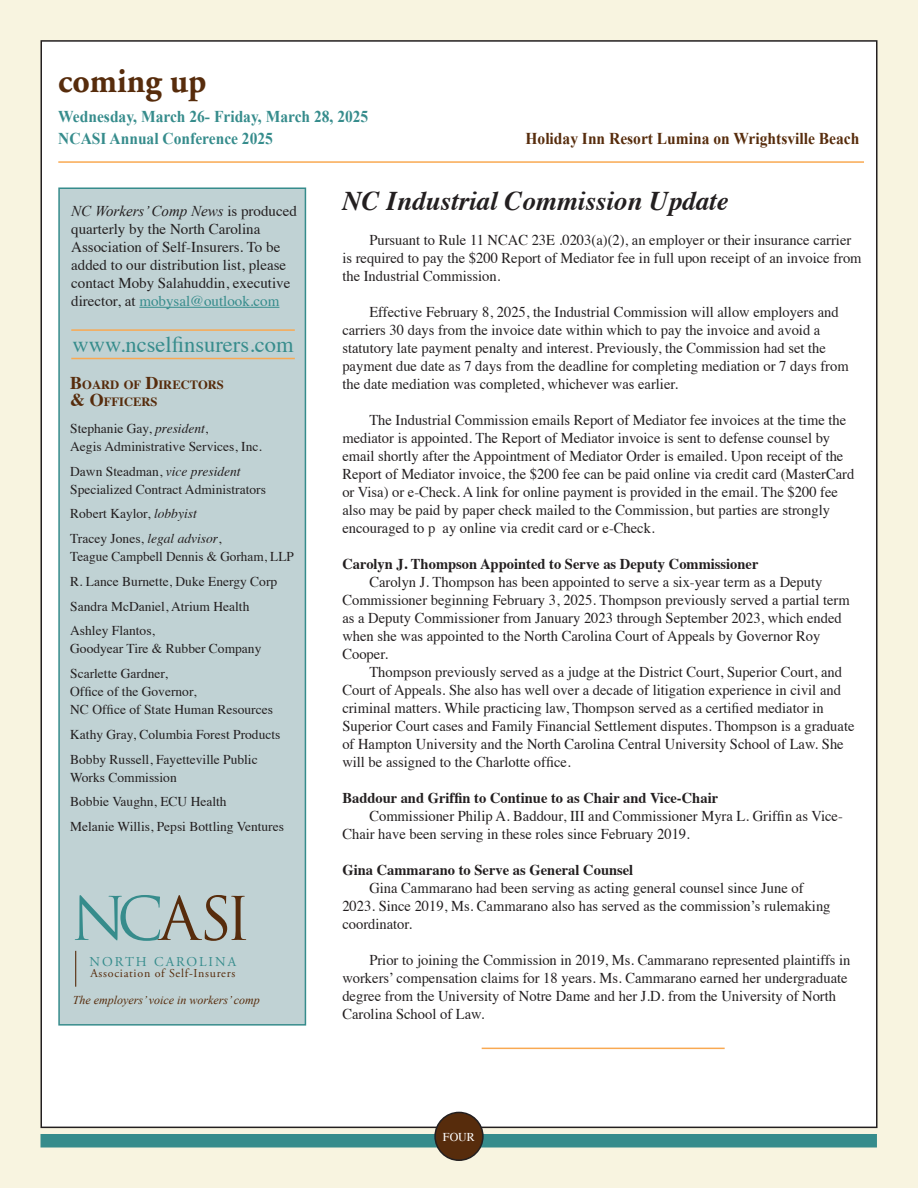
<style>
.page{position:relative;width:918px;height:1188px;background:#f8f4e0}
.page>*{position:absolute;margin:0;border:0;box-sizing:border-box;transform-origin:0 0}
.t1{font:58.5px "Trajan Pro";letter-spacing:-.1em;color:#572c0c}
.t2{font:700 36px "Adobe Garamond Pro";color:#572c0c;scale:.94 1}
.t3{font:italic 700 27px "Times";color:#231f20}
.t4{font:22.5px "Times";color:#368c8c}
.t5{font:700 16.5px "Times New Roman";color:#368c8c;scale:.94 1}
.t6{font:700 16.5px "Times New Roman";color:#572c0c;scale:.94 1}
.t7{font:15px/18px "Times";color:#231f20}
.t8{font:700 15px "Times";color:#231f20}
.t9{font:15px "Times";color:#368c8c}
.t10{font:italic 15px "Times New Roman";color:#231f20}
.t11{font:13.5px/18px "Times";color:#231f20}
.t12{font:13.5px "Adobe Garamond Pro";letter-spacing:.15em;color:#368c8c}
.t13{font:700 12.6px "Times";color:#572c0c}
.t14{font:italic 12px "Times New Roman";color:#572c0c}
.t15{font:12px "Adobe Garamond Pro";color:#572c0c}
.t16{font:12px "Times";color:#fff}
.s1{font-family:"Times";font-style:normal}
.s2{color:#231f20}
.s3{font-size:18px}
.s4{font-style:italic}
.s5{color:#368c8c}
</style>
<div class="page">
<div style="left:41px;top:41px;width:836px;height:1086px;background:#fff"></div>
<hr style="left:58px;top:161px;width:806px;height:2px;background:#f9a952">
<div style="left:40px;top:1134px;width:837px;height:14px;background:#368c8c"></div>
<div style="left:435px;top:1112px;width:48px;height:48px;background:#572c0c;border-radius:50%"></div>
<div style="left:434px;top:1112px;width:50px;height:49px;border:2px solid #231f20;border-radius:50%"></div>
<hr style="left:482px;top:1048px;width:243px;height:1px;background:#f9a952">
<div style="left:58px;top:187px;width:248px;height:839px;background:#c0d2d4;border:2px solid #368c8c"></div>
<hr style="left:139px;top:307px;width:140px;height:1px;background:#368c8c">
<hr style="left:75px;top:951px;width:1px;height:36px;background:#572c0c">
<hr style="left:71px;top:329px;width:224px;height:2px;background:#f9a952">
<hr style="left:71px;top:358px;width:224px;height:1px;background:#f9a952">
<p class="t2" style="left:58px;top:60px;width:159px">coming up</p>
<p class="t5" style="left:58px;top:105px;width:331px">Wednesday, March 26- Friday, March 28, 2025</p>
<p class="t5" style="left:58px;top:128px;width:230px">NCASI Annual Conference 2025</p>
<p class="t6" style="left:526px;top:128px;width:357px">Holiday Inn Resort Lumina on Wrightsville Beach</p>
<p class="t10" style="left:71px;top:201px;width:227px">NC Workers’ Comp News <span class="s1">is produced</span></p>
<p class="t7" style="left:71px;top:219px;width:191px">quarterly by the North Carolina</p>
<p class="t7" style="left:71px;top:237px;width:211px">Association of Self-Insurers. To be</p>
<p class="t7" style="left:71px;top:255px;width:216px">added to our distribution list, please</p>
<p class="t7" style="left:71px;top:273px;width:221px">contact Moby Salahuddin, executive</p>
<p class="t9" style="left:71px;top:287px;width:210px"><span class="s2">director, at</span> mobysal@outlook.com</p>
<p class="t4" style="left:73px;top:323px;width:223px">www.ncselfinsurers.com</p>
<p class="t13" style="left:70px;top:373px;width:155px"><span class="s3">B</span>OARD OF <span class="s3">D</span>IRECTORS</p>
<p class="t13" style="left:70px;top:390px;width:89px"><span class="s3">&amp; O</span>FFICERS</p>
<p class="t11" style="left:70px;top:418px;width:193px">Stephanie Gay, <span class="s4">president</span>,<br>Aegis Administrative Services, Inc.</p>
<p class="t11" style="left:70px;top:461px;width:197px">Dawn Steadman, <span class="s4">vice president<br></span>Specialized Contract Administrators</p>
<p class="t11" style="left:70px;top:504px;width:128px">Robert Kaylor, <span class="s4">lobbyist</span></p>
<p class="t11" style="left:70px;top:529px;width:225px">Tracey Jones, <span class="s4">legal advisor</span>,<br>Teague Campbell Dennis &amp; Gorham, LLP</p>
<p class="t11" style="left:70px;top:571px;width:209px">R. Lance Burnette, Duke Energy Corp</p>
<p class="t11" style="left:70px;top:596px;width:181px">Sandra McDaniel, Atrium Health</p>
<p class="t11" style="left:70px;top:621px;width:193px">Ashley Flantos,<br>Goodyear Tire &amp; Rubber Company</p>
<p class="t11" style="left:70px;top:664px;width:204px">Scarlette Gardner,<br>Office of the Governor,<br>NC Office of State Human Resources</p>
<p class="t11" style="left:70px;top:724px;width:212px">Kathy Gray, Columbia Forest Products</p>
<p class="t11" style="left:70px;top:749px;width:189px">Bobby Russell, Fayetteville Public<br>Works Commission</p>
<p class="t11" style="left:70px;top:792px;width:158px">Bobbie Vaughn, ECU Health</p>
<p class="t11" style="left:70px;top:817px;width:215px">Melanie Willis, Pepsi Bottling Ventures</p>
<p class="t1" style="left:71px;top:881px;width:182px"><span class="s5">NC</span>ASI</p>
<p class="t12" style="left:90px;top:954px;width:148px">NORTH CAROLINA</p>
<p class="t15" style="left:90px;top:966px;width:146px">Association of Self-Insurers</p>
<p class="t14" style="left:73px;top:992px;width:188px">The employers’ voice in workers’ comp</p>
<p class="t3" style="left:342px;top:176px;width:388px">NC Industrial Commission Update</p>
<p class="t7" style="left:342px;top:229px;width:521px;text-indent:27px">Pursuant to Rule 11 NCAC 23E .0203(a)(2), an employer or their insurance carrier is required to pay the $200 Report of Mediator fee in full upon receipt of an invoice from the Industrial Commission.</p>
<p class="t7" style="left:342px;top:301px;width:508px;text-indent:27px">Effective February 8, 2025, the Industrial Commission will allow employers and carriers 30 days from the invoice date within which to pay the invoice and avoid a statutory late payment penalty and interest. Previously, the Commission had set the payment due date as 7 days from the deadline for completing mediation or 7 days from the date mediation was completed, whichever was earlier.</p>
<p class="t7" style="left:342px;top:409px;width:513px;text-indent:27px">The Industrial Commission emails Report of Mediator fee invoices at the time the mediator is appointed. The Report of Mediator invoice is sent to defense counsel by email shortly after the Appointment of Mediator Order is emailed. Upon receipt of the Report of Mediator invoice, the $200 fee can be paid online via credit card (MasterCard or Visa) or e-Check. A link for online payment is provided in the email. The $200 fee also may be paid by paper check mailed to the Commission, but parties are strongly encouraged to p ay online via credit card or e-Check.</p>
<p class="t8" style="left:342px;top:549px;width:418px">Carolyn J. Thompson Appointed to Serve as Deputy Commissioner</p>
<p class="t7" style="left:342px;top:571px;width:509px;text-indent:27px">Carolyn J. Thompson has been appointed to serve a six-year term as a Deputy Commissioner beginning February 3, 2025. Thompson previously served a partial term as a Deputy Commissioner from January 2023 through September 2023, which ended when she was appointed to the North Carolina Court of Appeals by Governor Roy Cooper.</p>
<p class="t7" style="left:342px;top:661px;width:514px;text-indent:27px">Thompson previously served as a judge at the District Court, Superior Court, and Court of Appeals. She also has well over a decade of litigation experience in civil and criminal matters. While practicing law, Thompson served as a certified mediator in Superior Court cases and Family Financial Settlement disputes. Thompson is a graduate of Hampton University and the North Carolina Central University School of Law. She will be assigned to the Charlotte office.</p>
<p class="t8" style="left:342px;top:783px;width:377px">Baddour and Griffin to Continue to as Chair and Vice-Chair</p>
<p class="t7" style="left:342px;top:805px;width:502px;text-indent:27px">Commissioner Philip A. Baddour, III and Commissioner Myra L. Griffin as Vice-<br>Chair have been serving in these roles since February 2019.</p>
<p class="t8" style="left:342px;top:855px;width:292px">Gina Cammarano to Serve as General Counsel</p>
<p class="t7" style="left:342px;top:877px;width:490px;text-indent:27px">Gina Cammarano had been serving as acting general counsel since June of<br>2023. Since 2019, Ms. Cammarano also has served as the commission’s rulemaking coordinator.</p>
<p class="t7" style="left:342px;top:949px;width:510px;text-indent:27px">Prior to joining the Commission in 2019, Ms. Cammarano represented plaintiffs in workers’ compensation claims for 18 years. Ms. Cammarano earned her undergraduate degree from the University of Notre Dame and her J.D. from the University of North Carolina School of Law.</p>
<p class="t16" style="left:443px;top:1126px;width:34px">FOUR</p>
</div>
